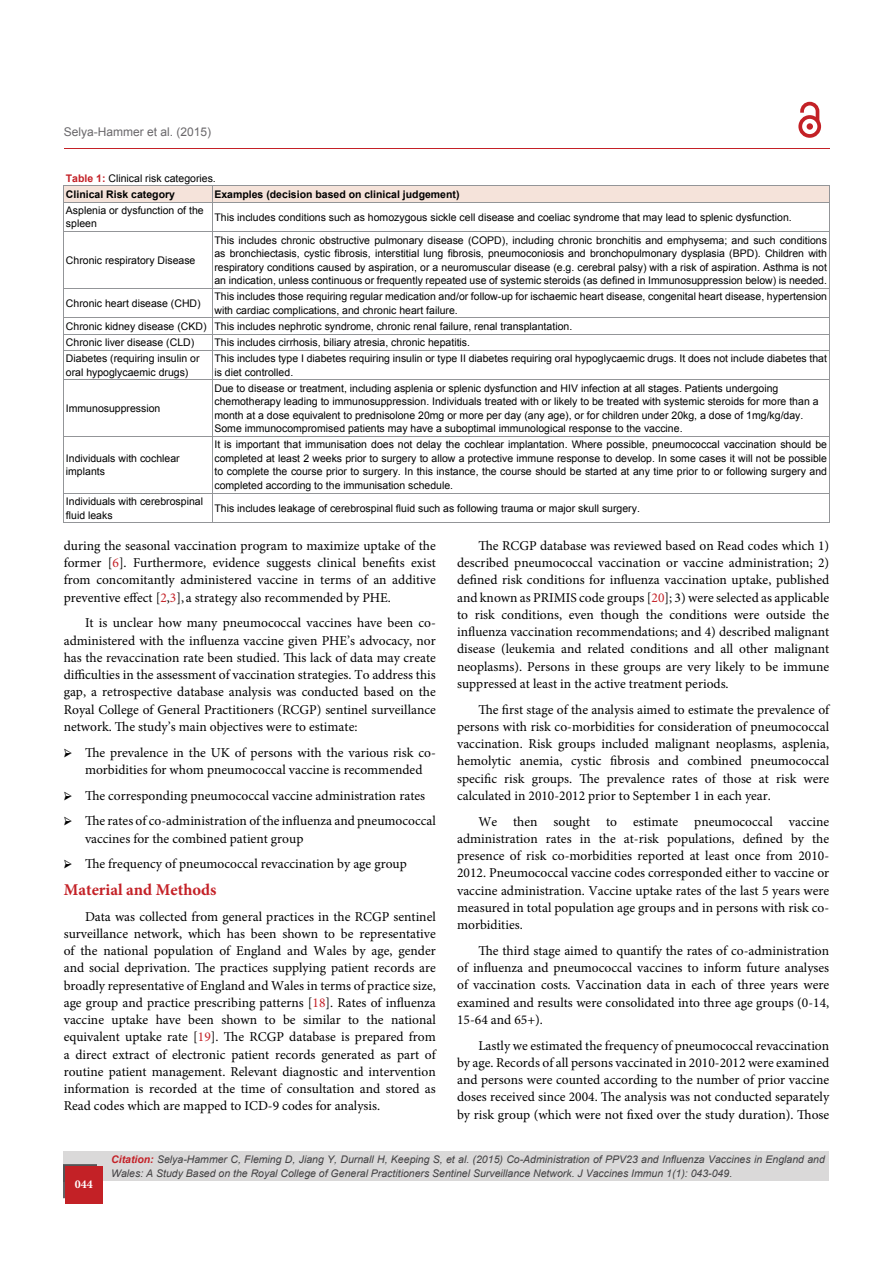
<style>
.page{position:relative;width:893px;height:1263px;background:#fff}
.page>*{position:absolute;margin:0;border:0;box-sizing:border-box;transform-origin:0 0}
.t1{font:700 16.5px "Minion Pro";color:#c42127}
.t2{font:13.5px/17.2px "Minion Pro";color:#000;text-align:justify}
.t3{font:12px "Arial";color:#69676a}
.t4{font:700 12px "Minion Pro";color:#fff}
.t5{font:10.5px/13.5px "Arial";color:#000}
.t6{font:italic 10.5px/13.5px "Arial";color:#414042}
.t7{font:700 10.5px "Arial";color:#000}
.s1{font-weight:700;color:#c42127}
.s2{font-weight:700}
.s3{color:#c42127}
.s4{font-size:15px}
</style>
<div class="page">
<div style="left:64px;top:1152px;width:765px;height:29px;background:#dad9d9"></div>
<hr style="left:64px;top:149px;width:765px;height:1px;background:#c42127">
<img style="left:63px;top:1165px;width:2px;height:33px">
<img style="left:64px;top:1165px;width:33px;height:16px">
<div style="left:65px;top:1167px;width:38px;height:37px;background:#c32126"></div>
<svg style="left:800px;top:101px;width:21px;height:24px"></svg>
<div style="left:798px;top:115px;width:23px;height:23px;border:4px solid #c32126;border-radius:50%"></div>
<div style="left:806px;top:123px;width:7px;height:7px;background:#c32126;border-radius:50%"></div>
<div style="left:64px;top:186px;width:765px;height:16px;background:#f5e3da"></div>
<hr style="left:64px;top:232px;width:148px;height:1px;background:#939598">
<hr style="left:212px;top:232px;width:617px;height:1px;background:#939598">
<hr style="left:64px;top:437px;width:148px;height:1px;background:#939598">
<hr style="left:212px;top:437px;width:617px;height:1px;background:#939598">
<hr style="left:64px;top:493px;width:148px;height:1px;background:#939598">
<hr style="left:212px;top:493px;width:617px;height:1px;background:#939598">
<hr style="left:64px;top:523px;width:765px;height:1px;background:#939598">
<hr style="left:64px;top:202px;width:765px;height:1px;background:#939598">
<p class="t3" style="left:64px;top:126px;width:149px">Selya-Hammer et al. (2015)</p>
<p class="t5" style="left:66px;top:170px;width:151px;line-height:16.2px"><span class="s1">Table 1:</span> Clinical risk categories.<br><span class="s2">Clinical Risk category</span></p>
<p class="t7" style="left:214px;top:188px;width:247px">Examples (decision based on clinical judgement)</p>
<p class="t5" style="left:66px;top:204px;width:139px">Asplenia or dysfunction of the spleen</p>
<p class="t5" style="left:214px;top:210px;width:579px">This includes conditions such as homozygous sickle cell disease and coeliac syndrome that may lead to splenic dysfunction.</p>
<p class="t5" style="left:66px;top:253px;width:131px">Chronic respiratory Disease</p>
<p class="t5" style="left:214px;top:233px;width:614px;text-align:justify">This includes chronic obstructive pulmonary disease (COPD), including chronic bronchitis and emphysema; and such conditions as bronchiectasis, cystic fibrosis, interstitial lung fibrosis, pneumoconiosis and bronchopulmonary dysplasia (BPD). Children with respiratory conditions caused by aspiration, or a neuromuscular disease (e.g. cerebral palsy) with a risk of aspiration. Asthma is not an indication, unless continuous or frequently repeated use of systemic steroids (as defined in Immunosuppression below) is needed.</p>
<p class="t5" style="left:66px;top:297px;width:136px">Chronic heart disease (CHD)</p>
<p class="t5" style="left:214px;top:290px;width:614px">This includes those requiring regular medication and/or follow-up for ischaemic heart disease, congenital heart disease, hypertension with cardiac complications, and chronic heart failure.</p>
<p class="t5" style="left:66px;top:318px;width:508px;line-height:16.2px">Chronic kidney disease (CKD) This includes nephrotic syndrome, chronic renal failure, renal transplantation.<br>Chronic liver disease (CLD)</p>
<p class="t5" style="left:214px;top:336px;width:257px">This includes cirrhosis, biliary atresia, chronic hepatitis.</p>
<p class="t5" style="left:66px;top:352px;width:135px">Diabetes (requiring insulin or oral hypoglycaemic drugs)</p>
<p class="t5" style="left:214px;top:352px;width:614px">This includes type I diabetes requiring insulin or type II diabetes requiring oral hypoglycaemic drugs. It does not include diabetes that is diet controlled.</p>
<p class="t5" style="left:66px;top:402px;width:96px">Immunosuppression</p>
<p class="t5" style="left:214px;top:381px;width:606px">Due to disease or treatment, including asplenia or splenic dysfunction and HIV infection at all stages. Patients undergoing chemotherapy leading to immunosuppression. Individuals treated with or likely to be treated with systemic steroids for more than a month at a dose equivalent to prednisolone 20mg or more per day (any age), or for children under 20kg, a dose of 1mg/kg/day.<br>Some immunocompromised patients may have a suboptimal immunological response to the vaccine.</p>
<p class="t5" style="left:66px;top:452px;width:115px">Individuals with cochlear implants</p>
<p class="t5" style="left:214px;top:438px;width:614px;text-align:justify">It is important that immunisation does not delay the cochlear implantation. Where possible, pneumococcal vaccination should be completed at least 2 weeks prior to surgery to allow a protective immune response to develop. In some cases it will not be possible to complete the course prior to surgery. In this instance, the course should be started at any time prior to or following surgery and completed according to the immunisation schedule.</p>
<p class="t5" style="left:66px;top:495px;width:139px">Individuals with cerebrospinal fluid leaks</p>
<p class="t5" style="left:214px;top:501px;width:427px">This includes leakage of cerebrospinal fluid such as following trauma or major skull surgery.</p>
<p class="t2" style="left:64px;top:538px;width:374px">during the seasonal vaccination program to maximize uptake of the former [<span class="s3">6</span>]. Furthermore, evidence suggests clinical benefits exist from concomitantly administered vaccine in terms of an additive preventive effect [<span class="s3">2</span>,<span class="s3">3</span>], a strategy also recommended by PHE.</p>
<p class="t2" style="left:64px;top:615px;width:374px;text-indent:21px">It is unclear how many pneumococcal vaccines have been co&shy;administered with the influenza vaccine given PHE’s advocacy, nor has the revaccination rate been studied. This lack of data may create difficulties in the assessment of vaccination strategies. To address this gap, a retrospective database analysis was conducted based on the Royal College of General Practitioners (RCGP) sentinel surveillance network. The study’s main objectives were to estimate:</p>
<p class="t2" style="left:64px;top:745px;width:374px;text-align:center"><span class="s4">➢</span> The prevalence in the UK of persons with the various risk co&shy;morbidities for whom pneumococcal vaccine is recommended</p>
<p class="t2" style="left:64px;top:788px;width:363px"><span class="s4">➢</span> The corresponding pneumococcal vaccine administration rates</p>
<p class="t2" style="left:85px;top:813px;width:352px;text-indent:-21px"><span class="s4">➢</span> The rates of co-administration of the influenza and pneumococcal vaccines for the combined patient group</p>
<p class="t2" style="left:64px;top:856px;width:345px"><span class="s4">➢</span> The frequency of pneumococcal revaccination by age group</p>
<p class="t1" style="left:64px;top:883px;width:154px">Material and Methods</p>
<p class="t2" style="left:64px;top:909px;width:374px;text-indent:21px">Data was collected from general practices in the RCGP sentinel surveillance network, which has been shown to be representative of the national population of England and Wales by age, gender and social deprivation. The practices supplying patient records are broadly representative of England and Wales in terms of practice size, age group and practice prescribing patterns [<span class="s3">18</span>]. Rates of influenza vaccine uptake have been shown to be similar to the national equivalent uptake rate [<span class="s3">19</span>]. The RCGP database is prepared from a direct extract of electronic patient records generated as part of routine patient management. Relevant diagnostic and intervention information is recorded at the time of consultation and stored as Read codes which are mapped to ICD-9 codes for analysis.</p>
<p class="t2" style="left:457px;top:538px;width:374px;text-indent:21px">The RCGP database was reviewed based on Read codes which 1) described pneumococcal vaccination or vaccine administration; 2) defined risk conditions for influenza vaccination uptake, published and known as PRIMIS code groups [<span class="s3">20</span>]; 3) were selected as applicable to risk conditions, even though the conditions were outside the influenza vaccination recommendations; and 4) described malignant disease (leukemia and related conditions and all other malignant neoplasms). Persons in these groups are very likely to be immune suppressed at least in the active treatment periods.</p>
<p class="t2" style="left:457px;top:702px;width:374px;text-indent:21px">The first stage of the analysis aimed to estimate the prevalence of persons with risk co-morbidities for consideration of pneumococcal vaccination. Risk groups included malignant neoplasms, asplenia, hemolytic anemia, cystic fibrosis and combined pneumococcal specific risk groups. The prevalence rates of those at risk were calculated in 2010-2012 prior to September 1 in each year.</p>
<p class="t2" style="left:457px;top:814px;width:374px;text-indent:21px">We then sought to estimate pneumococcal vaccine administration rates in the at-risk populations, defined by the presence of risk co-morbidities reported at least once from 2010- 2012. Pneumococcal vaccine codes corresponded either to vaccine or vaccine administration. Vaccine uptake rates of the last 5 years were measured in total population age groups and in persons with risk co&shy;morbidities.</p>
<p class="t2" style="left:457px;top:943px;width:374px;text-indent:21px">The third stage aimed to quantify the rates of co-administration of influenza and pneumococcal vaccines to inform future analyses of vaccination costs. Vaccination data in each of three years were examined and results were consolidated into three age groups (0-14, 15-64 and 65+).</p>
<p class="t2" style="left:457px;top:1038px;width:374px;text-indent:21px">Lastly we estimated the frequency of pneumococcal revaccination by age. Records of all persons vaccinated in 2010-2012 were examined and persons were counted according to the number of prior vaccine doses received since 2004. The analysis was not conducted separately by risk group (which were not fixed over the study duration). Those</p>
<p class="t4" style="left:75px;top:1179px;width:19px">044</p>
<p class="t6" style="left:111px;top:1153px;width:715px"><span class="s1">Citation:</span> Selya-Hammer C, Fleming D, Jiang Y, Durnall H, Keeping S, et al. (2015) Co-Administration of PPV23 and Influenza Vaccines in England and<br>Wales: A Study Based on the Royal College of General Practitioners Sentinel Surveillance Network. J Vaccines Immun 1(1): 043-049.</p>
</div>
